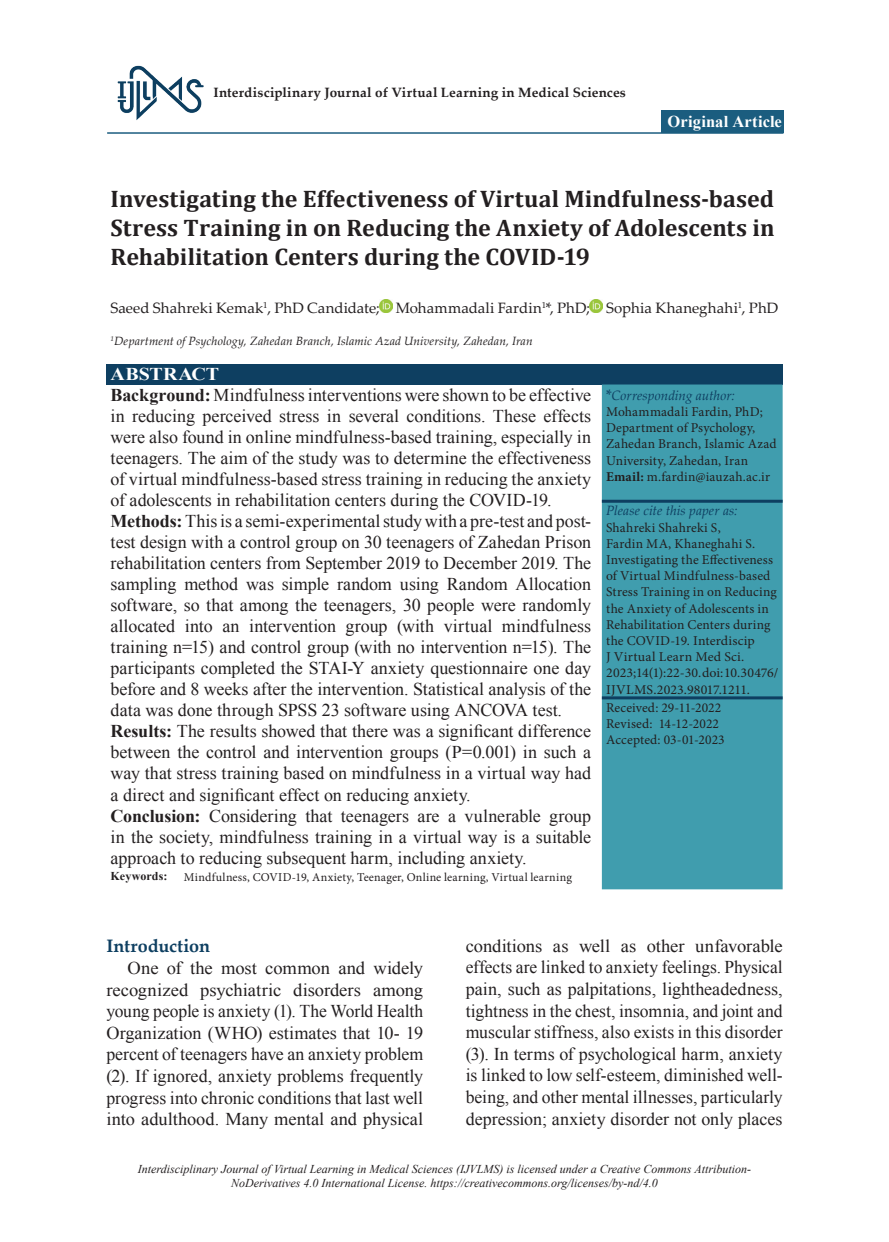
<style>
.page{position:relative;width:889px;height:1242px;background:#fff}
.page>*{position:absolute;margin:0;border:0;box-sizing:border-box;transform-origin:0 0}
.t1{font:700 24px/28.8px "Cambria";letter-spacing:-.005em;color:#231f20;text-align:justify}
.t2{font:18px/21px "Times New Roman";color:#231f20;text-align:justify}
.t3{font:700 18px "Palatino Linotype";letter-spacing:-.005em;color:#0e3f61}
.t4{font:700 16.5px "Times New Roman";letter-spacing:.01em;color:#fff}
.t5{font:15px "Palatino Linotype";letter-spacing:.005em;color:#231f20}
.t6{font:13.5px/16.2px "Minion Pro";letter-spacing:.01em;color:#231f20}
.t7{font:700 13.5px "Palatino Linotype";letter-spacing:.015em;color:#231f20}
.t8{font:italic 13.5px "Palatino Linotype";letter-spacing:.005em;color:#0e3f61}
.t9{font:italic 12px/14.4px "Times New Roman";color:#231f20;text-align:center}
.t10{font:italic 12px "Palatino Linotype";letter-spacing:.005em;color:#231f20}
.t11{font:12px "Minion Pro";letter-spacing:.025em;color:#231f20}
.t12{font:700 12px "Times New Roman";letter-spacing:.005em;color:#231f20}
.s1{font-weight:700;color:#fff}
.s2{font-weight:700}
.s3{font-style:normal;font-size:15px}
</style>
<div class="page">
<div style="left:106px;top:364px;width:676px;height:20px;background:#0e3f61"></div>
<div style="left:602px;top:384px;width:180px;height:505px;background:#409dae"></div>
<hr style="left:602px;top:500px;width:180px;height:3px;background:#0e3f61">
<hr style="left:602px;top:696px;width:180px;height:3px;background:#0e3f61">
<svg style="left:379px;top:300px;width:13px;height:13px"></svg>
<svg style="left:590px;top:300px;width:13px;height:13px"></svg>
<div style="left:661px;top:110px;width:123px;height:22px;background:#1b5d7f"></div>
<hr style="left:107px;top:132px;width:676px;height:2px;background:#1b5d7f">
<img style="left:117px;top:65px;width:87px;height:55px">
<p class="t7" style="left:213px;top:83px;width:414px">Interdisciplinary Journal of Virtual Learning in Medical Sciences</p>
<p class="t4" style="left:667px;top:110px;width:116px">Original Article</p>
<h1 class="t1" style="left:111px;top:183px;width:665px">Investigating the Effectiveness of Virtual Mindfulness-based Stress Training in on Reducing the Anxiety of Adolescents in Rehabilitation Centers during the COVID-19</h1>
<p class="t5" style="left:111px;top:297px;width:669px">Saeed Shahreki Kemak<sup>1</sup>, PhD Candidate; Mohammadali Fardin<sup>1</sup>*, PhD; Sophia Khaneghahi<sup>1</sup>, PhD</p>
<p class="t10" style="left:111px;top:332px;width:423px"><sup>1</sup>Department of Psychology, Zahedan Branch, Islamic Azad University, Zahedan, Iran</p>
<p class="t2" style="left:111px;top:363px;width:482px;text-align:left"><span class="s1">ABSTRACT<br></span><span class="s2">Background:</span> Mindfulness interventions were shown to be effective in reducing perceived stress in several conditions. These effects were also found in online mindfulness-based training, especially in teenagers. The aim of the study was to determine the effectiveness of virtual mindfulness-based stress training in reducing the anxiety of adolescents in rehabilitation centers during the COVID-19.<br><span class="s2">Methods:</span> This is a semi-experimental study with a pre-test and post&shy;test design with a control group on 30 teenagers of Zahedan Prison rehabilitation centers from September 2019 to December 2019. The sampling method was simple random using Random Allocation software, so that among the teenagers, 30 people were randomly allocated into an intervention group (with virtual mindfulness training n=15) and control group (with no intervention n=15). The participants completed the STAI-Y anxiety questionnaire one day before and 8 weeks after the intervention. Statistical analysis of the data was done through SPSS 23 software using ANCOVA test.<br><span class="s2">Results:</span> The results showed that there was a significant difference between the control and intervention groups (P=0.001) in such a way that stress training based on mindfulness in a virtual way had a direct and significant effect on reducing anxiety.<br><span class="s2">Conclusion:</span> Considering that teenagers are a vulnerable group in the society, mindfulness training in a virtual way is a suitable approach to reducing subsequent harm, including anxiety.</p>
<p class="t8" style="left:606px;top:385px;width:130px"><span class="s3">*</span>Corresponding author:</p>
<p class="t6" style="left:606px;top:403px;width:172px">Mohammadali Fardin, PhD;<br>Department of Psychology,<br>Zahedan Branch, Islamic Azad<br>University, Zahedan, Iran<br><span class="s2">Email:</span> m.fardin@iauzah.ac.ir</p>
<p class="t8" style="left:606px;top:501px;width:133px">Please cite this paper as:</p>
<p class="t6" style="left:606px;top:519px;width:174px">Shahreki Shahreki S,<br>Fardin MA, Khaneghahi S.<br>Investigating the Effectiveness of Virtual Mindfulness-based<br>Stress Training in on Reducing the Anxiety of Adolescents in<br>Rehabilitation Centers during the COVID-19. Interdiscip<br>J Virtual Learn Med Sci.<br>2023;14(1):22-30. doi: 10.30476/<br>IJVLMS.2023.98017.1211.</p>
<p class="t6" style="left:606px;top:699px;width:120px">Received: 29-11-2022<br>Revised: 14-12-2022<br>Accepted: 03-01-2023</p>
<p class="t12" style="left:111px;top:867px;width:58px">Keywords:</p>
<p class="t11" style="left:184px;top:868px;width:389px">Mindfulness, COVID-19, Anxiety, Teenager, Online learning, Virtual learning</p>
<p class="t3" style="left:106px;top:933px;width:105px">Introduction</p>
<p class="t2" style="left:106px;top:957px;width:318px;line-height:21.6px;text-indent:21px">One of the most common and widely recognized psychiatric disorders among young people is anxiety (1). The World Health Organization (WHO) estimates that 10- 19 percent of teenagers have an anxiety problem (2). If ignored, anxiety problems frequently progress into chronic conditions that last well into adulthood. Many mental and physical</p>
<p class="t2" style="left:466px;top:934px;width:318px;line-height:21.6px">conditions as well as other unfavorable effects are linked to anxiety feelings. Physical pain, such as palpitations, lightheadedness, tightness in the chest, insomnia, and joint and muscular stiffness, also exists in this disorder (3). In terms of psychological harm, anxiety is linked to low self-esteem, diminished well&shy;being, and other mental illnesses, particularly depression; anxiety disorder not only places</p>
<p class="t9" style="left:138px;top:1161px;width:614px">Interdisciplinary Journal of Virtual Learning in Medical Sciences (IJVLMS) is licensed under a Creative Commons Attribution-<br>NoDerivatives 4.0 International License. https://creativecommons.org/licenses/by-nd/4.0</p>
</div>
